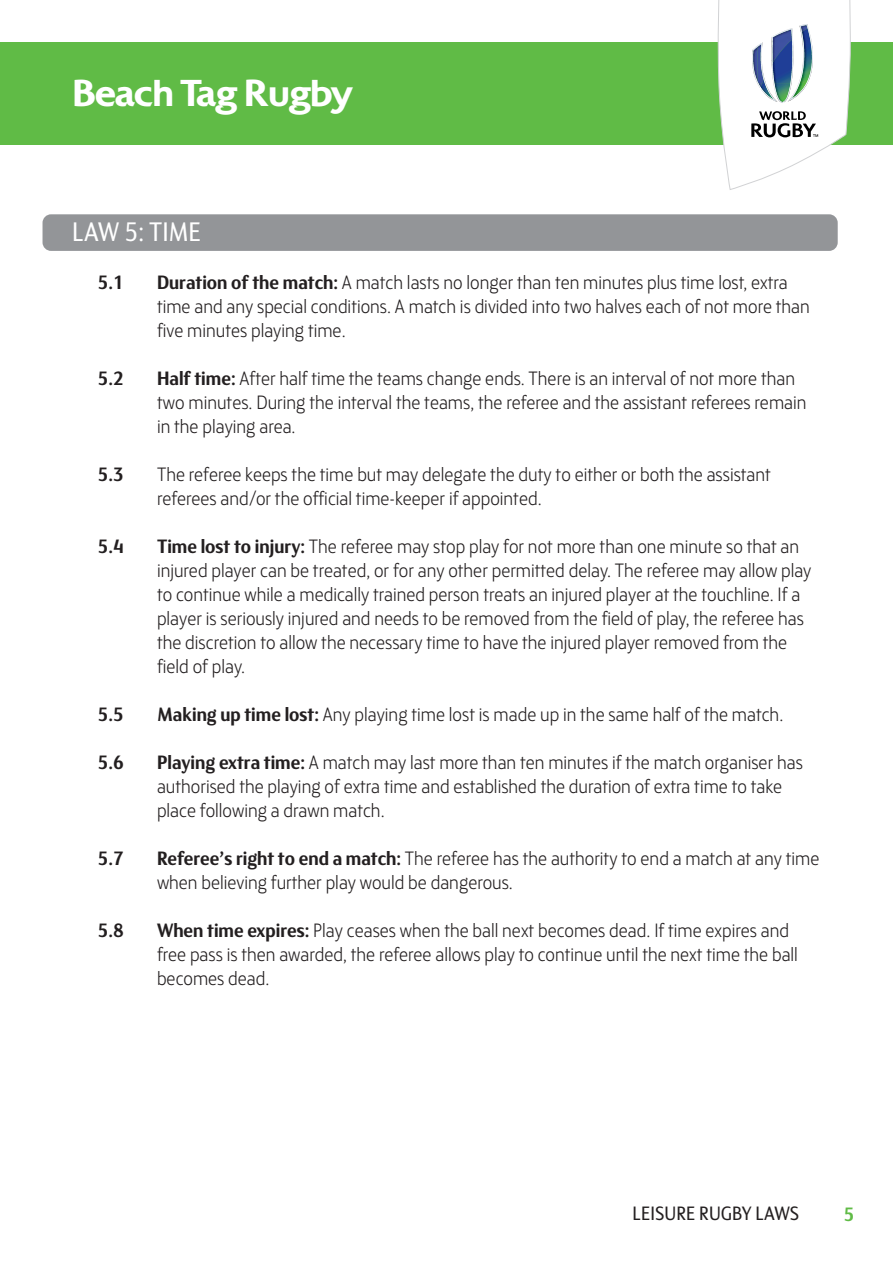
<style>
.page{position:relative;width:893px;height:1263px;background:#fff}
.page>*{position:absolute;margin:0;border:0;box-sizing:border-box;transform-origin:0 0}
.t1{font:700 39px "Colosseum";letter-spacing:-.035em;color:#fff}
.t2{font:27px "FS Blake";color:#fff;scale:.92 1}
.t3{font:300 19.5px/24px "FS Blake";color:#231f20;scale:.93 1}
.t4{font:700 19.5px "FS Blake";color:#231f20;scale:.93 1}
.t5{font:19.5px "FS Blake";color:#231f20;scale:.93 1}
.t6{font:700 19.5px "FS Blake";color:#60bb46;scale:.93 1}
.s1{font-weight:700}
</style>
<div class="page">
<div style="left:43px;top:214px;width:795px;height:37px;background:#939598;border-radius:9px"></div>
<div style="left:0;top:43px;width:893px;height:102px;background:#60bb46"></div>
<svg style="left:718px;top:0;width:132px;height:190px"></svg>
<img style="left:765px;top:83px;width:10px;height:17px">
<h1 class="t1" style="left:72px;top:72px;width:282px">Beach Tag Rugby</h1>
<h2 class="t2" style="left:72px;top:223px;width:141px">LAW 5: TIME</h2>
<p class="t4" style="left:98px;top:276px;width:30px">5.1</p>
<p class="t3" style="left:157px;top:273px;width:703px"><span class="s1">Duration of the match:</span> A match lasts no longer than ten minutes plus time lost, extra time and any special conditions. A match is divided into two halves each of not more than five minutes playing time.</p>
<p class="t4" style="left:98px;top:372px;width:30px">5.2</p>
<p class="t3" style="left:157px;top:369px;width:700px"><span class="s1">Half time:</span> After half time the teams change ends. There is an interval of not more than two minutes. During the interval the teams, the referee and the assistant referees remain in the playing area.</p>
<p class="t4" style="left:98px;top:468px;width:30px">5.3</p>
<p class="t3" style="left:157px;top:465px;width:661px">The referee keeps the time but may delegate the duty to either or both the assistant referees and/or the official time-keeper if appointed.</p>
<p class="t4" style="left:98px;top:540px;width:30px">5.4</p>
<p class="t3" style="left:157px;top:537px;width:705px"><span class="s1">Time lost to injury:</span> The referee may stop play for not more than one minute so that an injured player can be treated, or for any other permitted delay. The referee may allow play to continue while a medically trained person treats an injured player at the touchline. If a player is seriously injured and needs to be removed from the field of play, the referee has the discretion to allow the necessary time to have the injured player removed from the field of play.</p>
<p class="t4" style="left:98px;top:708px;width:30px">5.5</p>
<p class="t3" style="left:157px;top:705px;width:675px"><span class="s1">Making up time lost:</span> Any playing time lost is made up in the same half of the match.</p>
<p class="t4" style="left:98px;top:756px;width:30px">5.6</p>
<p class="t3" style="left:157px;top:753px;width:696px"><span class="s1">Playing extra time:</span> A match may last more than ten minutes if the match organiser has authorised the playing of extra time and established the duration of extra time to take place following a drawn match.</p>
<p class="t4" style="left:98px;top:852px;width:30px">5.7</p>
<p class="t3" style="left:157px;top:849px;width:714px"><span class="s1">Referee’s right to end a match:</span> The referee has the authority to end a match at any time when believing further play would be dangerous.</p>
<p class="t4" style="left:98px;top:924px;width:30px">5.8</p>
<p class="t3" style="left:157px;top:921px;width:691px"><span class="s1">When time expires:</span> Play ceases when the ball next becomes dead. If time expires and free pass is then awarded, the referee allows play to continue until the next time the ball becomes dead.</p>
<p class="t5" style="left:633px;top:1206px;width:181px">LEISURE RUGBY LAWS</p>
<p class="t6" style="left:844px;top:1208px;width:13px">5</p>
</div>
